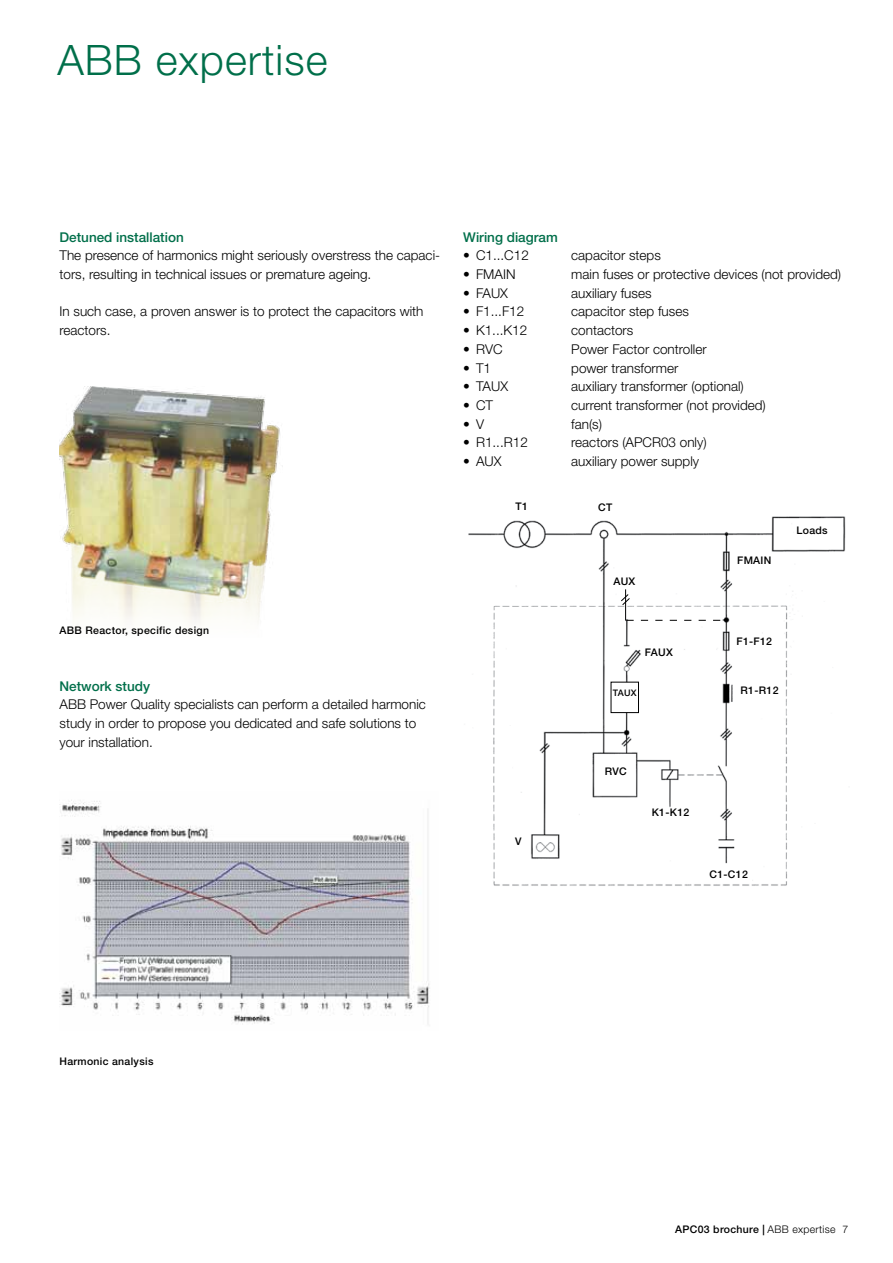
<style>
.page{position:relative;width:893px;height:1263px;background:#fff}
.page>*{position:absolute;margin:0;border:0;box-sizing:border-box;transform-origin:0 0}
.t1{font:300 42px "Helvetica Neue LT Std";letter-spacing:.025em;color:#006f4a}
.t2{font:300 13.5px/18.8px "Helvetica Neue LT Std";color:#000}
.t3{font:500 13.5px "Helvetica Neue LT Std";color:#006f4a}
.t4{font:500 10.5px "Helvetica Neue LT Std";letter-spacing:.03em;color:#000}
.t5{font:500 9px "Helvetica Neue LT Std";color:#000}
.s1{font-weight:300}
</style>
<div class="page">
<img style="left:60px;top:387px;width:223px;height:235px">
<img style="left:60px;top:800px;width:370px;height:224px">
<img style="left:468px;top:516px;width:378px;height:370px">
<div style="left:611px;top:682px;width:28px;height:31px;background:#fff;border:1px solid #000"></div>
<svg style="left:626px;top:620px;width:94px;height:1px"></svg>
<hr style="left:625px;top:589px;width:1px;height:32px;background:#000">
<svg style="left:621px;top:594px;width:9px;height:11px"></svg>
<h1 class="t1" style="left:57px;top:34px;width:272px">ABB expertise</h1>
<p class="t3" style="left:60px;top:229px;width:126px">Detuned installation</p>
<p class="t2" style="left:60px;top:246px;width:382px">The presence of harmonics might seriously overstress the capaci&shy;tors, resulting in technical issues or premature ageing.</p>
<p class="t2" style="left:60px;top:302px;width:365px">In such case, a proven answer is to protect the capacitors with reactors.</p>
<p class="t4" style="left:60px;top:624px;width:151px">ABB Reactor, specific design</p>
<p class="t3" style="left:60px;top:678px;width:92px">Network study</p>
<p class="t2" style="left:60px;top:695px;width:368px">ABB Power Quality specialists can perform a detailed harmonic study in order to propose you dedicated and safe solutions to your installation.</p>
<p class="t3" style="left:463px;top:229px;width:96px">Wiring diagram</p>
<p class="t2" style="left:463px;top:246px;width:67px">• C1...C12</p>
<p class="t2" style="left:571px;top:246px;width:91px">capacitor steps</p>
<p class="t2" style="left:463px;top:264px;width:54px">• FMAIN</p>
<p class="t2" style="left:571px;top:264px;width:271px">main fuses or protective devices (not provided)</p>
<p class="t2" style="left:463px;top:283px;width:46px">• FAUX</p>
<p class="t2" style="left:571px;top:283px;width:82px">auxiliary fuses</p>
<p class="t2" style="left:463px;top:302px;width:63px">• F1...F12</p>
<p class="t2" style="left:571px;top:302px;width:119px">capacitor step fuses</p>
<p class="t2" style="left:463px;top:321px;width:66px">• K1...K12</p>
<p class="t2" style="left:571px;top:321px;width:64px">contactors</p>
<p class="t2" style="left:463px;top:339px;width:41px">• RVC</p>
<p class="t2" style="left:571px;top:339px;width:137px">Power Factor controller</p>
<p class="t2" style="left:463px;top:358px;width:29px">• T1</p>
<p class="t2" style="left:571px;top:358px;width:109px">power transformer</p>
<p class="t2" style="left:463px;top:377px;width:46px">• TAUX</p>
<p class="t2" style="left:571px;top:377px;width:174px">auxiliary transformer (optional)</p>
<p class="t2" style="left:463px;top:395px;width:31px">• CT</p>
<p class="t2" style="left:571px;top:395px;width:196px">current transformer (not provided)</p>
<p class="t2" style="left:463px;top:414px;width:22px">• V</p>
<p class="t2" style="left:571px;top:414px;width:32px">fan(s)</p>
<p class="t2" style="left:463px;top:433px;width:66px">• R1...R12</p>
<p class="t2" style="left:571px;top:433px;width:137px">reactors (APCR03 only)</p>
<p class="t2" style="left:463px;top:452px;width:40px">• AUX</p>
<p class="t2" style="left:571px;top:452px;width:129px">auxiliary power supply</p>
<p class="t4" style="left:515px;top:499px;width:14px">T1</p>
<p class="t4" style="left:598px;top:501px;width:16px">CT</p>
<p class="t4" style="left:613px;top:575px;width:24px">AUX</p>
<p class="t4" style="left:645px;top:645px;width:29px">FAUX</p>
<p class="t5" style="left:613px;top:687px;width:25px">TAUX</p>
<p class="t4" style="left:737px;top:554px;width:36px">FMAIN</p>
<p class="t4" style="left:796px;top:524px;width:33px">Loads</p>
<p class="t4" style="left:736px;top:635px;width:37px">F1-F12</p>
<p class="t4" style="left:741px;top:684px;width:39px">R1-R12</p>
<p class="t4" style="left:515px;top:835px;width:8px">V</p>
<p class="t4" style="left:605px;top:765px;width:23px">RVC</p>
<p class="t4" style="left:652px;top:806px;width:39px">K1-K12</p>
<p class="t4" style="left:709px;top:868px;width:40px">C1-C12</p>
<p class="t4" style="left:60px;top:1055px;width:95px">Harmonic analysis</p>
<p class="t4" style="left:675px;top:1223px;width:175px">APC03 brochure | <span class="s1">ABB expertise 7</span></p>
</div>
